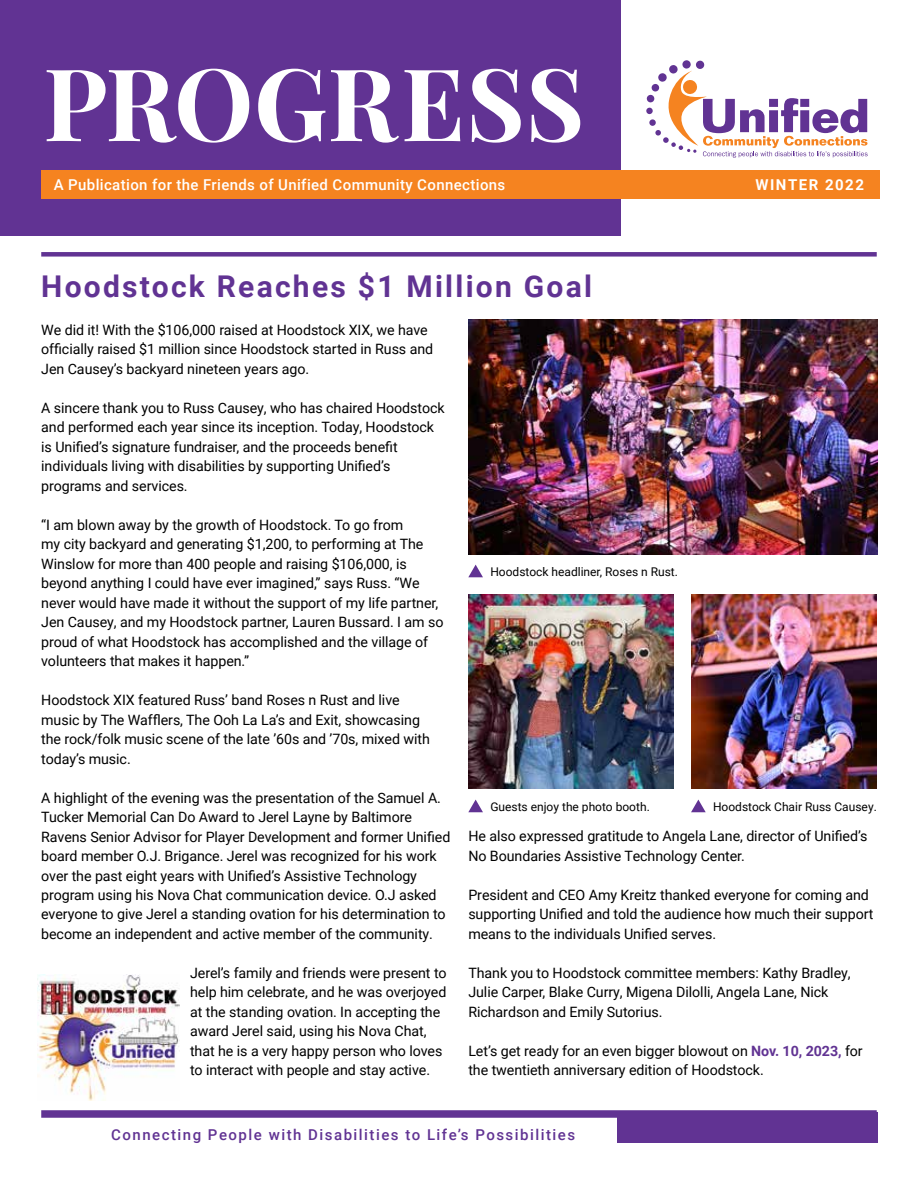
<style>
.page{position:relative;width:918px;height:1188px;background:#fff}
.page>*{position:absolute;margin:0;border:0;box-sizing:border-box;transform-origin:0 0}
.t1{font:700 100.5px "Playfair Display";letter-spacing:.005em;color:#fff}
.t2{font:700 30px "Roboto";letter-spacing:.075em;color:#613393}
.t3{font:500 15px "Roboto";letter-spacing:.025em;color:#fff}
.t4{font:500 15px "Roboto";letter-spacing:.1em;color:#613393}
.t5{font:700 15px "Roboto";letter-spacing:.1em;color:#fff}
.t6{font:14.25px/19.5px "Roboto";letter-spacing:-.005em;color:#000}
.t7{font:12px "Roboto";color:#000}
.s1{font-weight:700;color:#613393}
</style>
<div class="page">
<div style="left:0;top:0;width:918px;height:235px;background:#613393"></div>
<div style="left:621px;top:0;width:297px;height:238px;background:#fff"></div>
<div style="left:41px;top:171px;width:839px;height:28px;background:#f58320"></div>
<div style="left:41px;top:252px;width:836px;height:5px;background:#613393"></div>
<div style="left:41px;top:1110px;width:836px;height:8px;background:#613393"></div>
<div style="left:617px;top:1112px;width:261px;height:31px;background:#613393"></div>
<div style="left:696px;top:60px;width:9px;height:9px;background:#613393;border-radius:4px"></div>
<div style="left:682px;top:60px;width:9px;height:9px;background:#613393;border-radius:4px"></div>
<div style="left:649px;top:119px;width:7px;height:7px;background:#613393;border-radius:50%"></div>
<div style="left:646px;top:107px;width:7px;height:7px;background:#613393;border-radius:50%"></div>
<div style="left:647px;top:95px;width:8px;height:8px;background:#613393;border-radius:50%"></div>
<svg style="left:651px;top:84px;width:8px;height:8px"></svg>
<div style="left:669px;top:65px;width:9px;height:9px;background:#613393;border-radius:4px"></div>
<svg style="left:655px;top:71px;width:213px;height:87px"></svg>
<img style="left:468px;top:320px;width:410px;height:234px">
<img style="left:468px;top:595px;width:205px;height:193px">
<img style="left:37px;top:974px;width:143px;height:126px">
<svg style="left:468px;top:565px;width:15px;height:12px"></svg>
<svg style="left:468px;top:800px;width:15px;height:12px"></svg>
<img style="left:691px;top:595px;width:186px;height:193px">
<svg style="left:691px;top:800px;width:15px;height:12px"></svg>
<h1 class="t1" style="left:43px;top:24px;width:543px">PROGRESS</h1>
<p class="t3" style="left:54px;top:175px;width:453px">A Publication for the Friends of Unified Community Connections</p>
<h2 class="t2" style="left:41px;top:266px;width:552px">Hoodstock Reaches $1 Million Goal</h2>
<p class="t5" style="left:755px;top:174px;width:110px">WINTER 2022</p>
<p class="t6" style="left:41px;top:319px;width:393px">We did it! With the $106,000 raised at Hoodstock XIX, we have officially raised $1 million since Hoodstock started in Russ and<br>Jen Causey’s backyard nineteen years ago.</p>
<p class="t6" style="left:41px;top:397px;width:405px">A sincere thank you to Russ Causey, who has chaired Hoodstock and performed each year since its inception. Today, Hoodstock is Unified’s signature fundraiser, and the proceeds benefit individuals living with disabilities by supporting Unified’s programs and services.</p>
<p class="t6" style="left:41px;top:514px;width:404px">“I am blown away by the growth of Hoodstock. To go from<br>my city backyard and generating $1,200, to performing at The Winslow for more than 400 people and raising $106,000, is beyond anything I could have ever imagined,” says Russ. “We never would have made it without the support of my life partner, Jen Causey, and my Hoodstock partner, Lauren Bussard. I am so proud of what Hoodstock has accomplished and the village of volunteers that makes it happen.”</p>
<p class="t6" style="left:41px;top:690px;width:390px">Hoodstock XIX featured Russ’ band Roses n Rust and live music by The Wafflers, The Ooh La La’s and Exit, showcasing the rock/folk music scene of the late ’60s and ’70s, mixed with today’s music.</p>
<p class="t6" style="left:41px;top:787px;width:411px">A highlight of the evening was the presentation of the Samuel A.<br>Tucker Memorial Can Do Award to Jerel Layne by Baltimore Ravens Senior Advisor for Player Development and former Unified board member O.J. Brigance. Jerel was recognized for his work over the past eight years with Unified’s Assistive Technology program using his Nova Chat communication device. O.J asked everyone to give Jerel a standing ovation for his determination to become an independent and active member of the community.</p>
<p class="t6" style="left:190px;top:963px;width:258px">Jerel’s family and friends were present to help him celebrate, and he was overjoyed at the standing ovation. In accepting the award Jerel said, using his Nova Chat, that he is a very happy person who loves to interact with people and stay active.</p>
<p class="t7" style="left:490px;top:563px;width:189px">Hoodstock headliner, Roses n Rust.</p>
<p class="t7" style="left:490px;top:798px;width:161px">Guests enjoy the photo booth.</p>
<p class="t7" style="left:713px;top:798px;width:165px">Hoodstock Chair Russ Causey.</p>
<p class="t6" style="left:468px;top:826px;width:400px">He also expressed gratitude to Angela Lane, director of Unified’s<br>No Boundaries Assistive Technology Center.</p>
<p class="t6" style="left:468px;top:885px;width:407px">President and CEO Amy Kreitz thanked everyone for coming and supporting Unified and told the audience how much their support means to the individuals Unified serves.</p>
<p class="t6" style="left:468px;top:963px;width:384px">Thank you to Hoodstock committee members: Kathy Bradley,<br>Julie Carper, Blake Curry, Migena Dilolli, Angela Lane, Nick<br>Richardson and Emily Sutorius.</p>
<p class="t6" style="left:468px;top:1041px;width:396px">Let’s get ready for an even bigger blowout on <span class="s1">Nov. 10, 2023,</span> for the twentieth anniversary edition of Hoodstock.</p>
<p class="t4" style="left:111px;top:1124px;width:466px">Connecting People with Disabilities to Life’s Possibilities</p>
</div>
